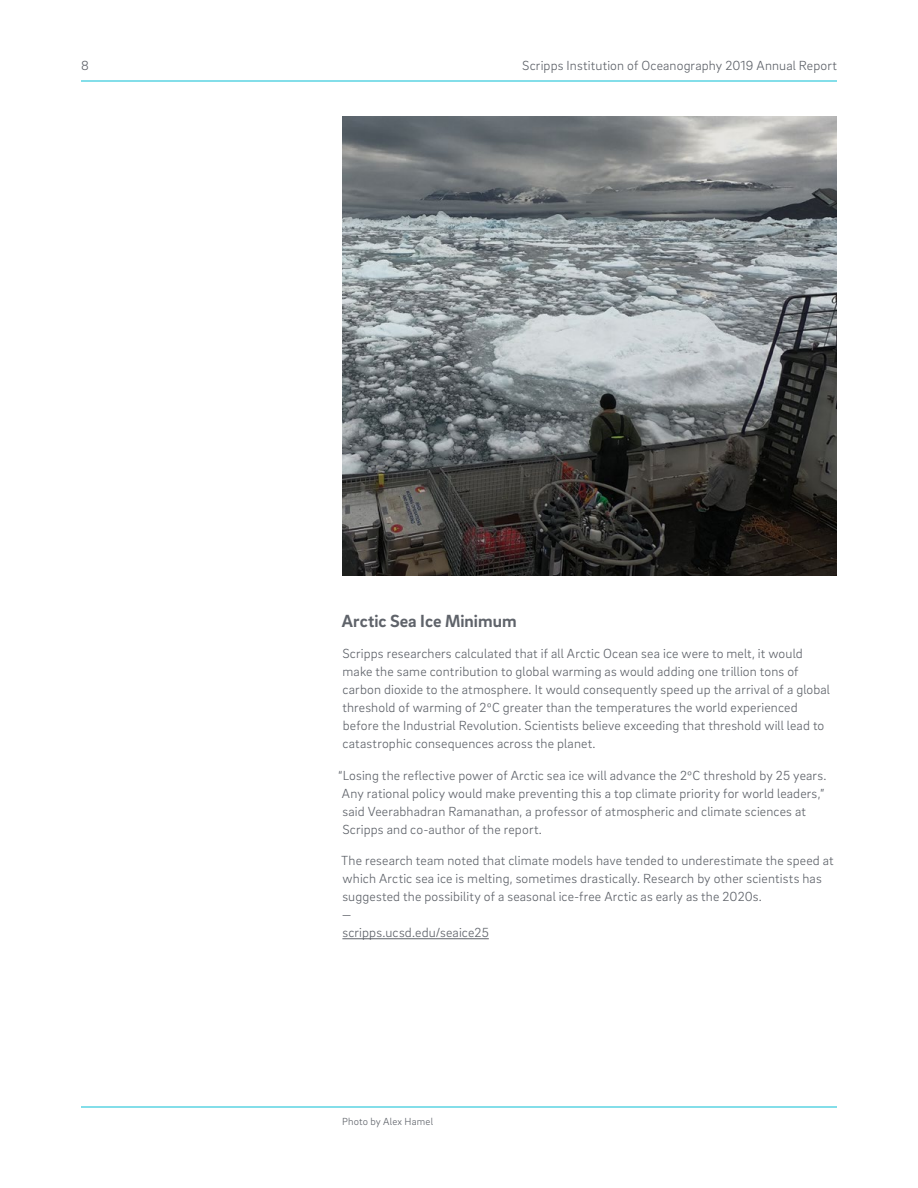
<style>
.page{position:relative;width:918px;height:1188px;background:#fff}
.page>*{position:absolute;margin:0;border:0;box-sizing:border-box;transform-origin:0 0}
.t1{font:700 18px "Brix Sans";color:#5f636a}
.t2{font:300 13.5px/18px "Brix Sans";letter-spacing:.01em;color:#5f636a}
.t3{font:300 10.5px "Brix Sans";letter-spacing:.02em;color:#5f636a}
</style>
<div class="page">
<img style="left:342px;top:117px;width:495px;height:459px">
<hr style="left:81px;top:81px;width:756px;height:1px;background:#08bed5">
<hr style="left:81px;top:1107px;width:756px;height:1px;background:#08bed5">
<hr style="left:342px;top:938px;width:147px;height:1px;background:#5f636a">
<p class="t2" style="left:81px;top:56px;width:9px">8</p>
<p class="t2" style="left:522px;top:56px;width:316px">Scripps Institution of Oceanography 2019 Annual Report</p>
<h1 class="t1" style="left:342px;top:609px;width:176px">Arctic Sea Ice Minimum</h1>
<p class="t2" style="left:342px;top:644px;width:489px">Scripps researchers calculated that if all Arctic Ocean sea ice were to melt, it would make the same contribution to global warming as would adding one trillion tons of carbon dioxide to the atmosphere. It would consequently speed up the arrival of a global threshold of warming of 2ºC greater than the temperatures the world experienced before the Industrial Revolution. Scientists believe exceeding that threshold will lead to catastrophic consequences across the planet.</p>
<p class="t2" style="left:338px;top:766px;width:490px">“Losing the reflective power of Arctic sea ice will advance the 2ºC threshold by 25 years.<br>Any rational policy would make preventing this a top climate priority for world leaders,” said Veerabhadran Ramanathan, a professor of atmospheric and climate sciences at Scripps and co-author of the report.</p>
<p class="t2" style="left:341px;top:851px;width:494px">The research team noted that climate models have tended to underestimate the speed at which Arctic sea ice is melting, sometimes drastically. Research by other scientists has suggested the possibility of a seasonal ice-free Arctic as early as the 2020s.<br>—<br>scripps.ucsd.edu/seaice25</p>
<p class="t3" style="left:342px;top:1115px;width:93px">Photo by Alex Hamel</p>
</div>
